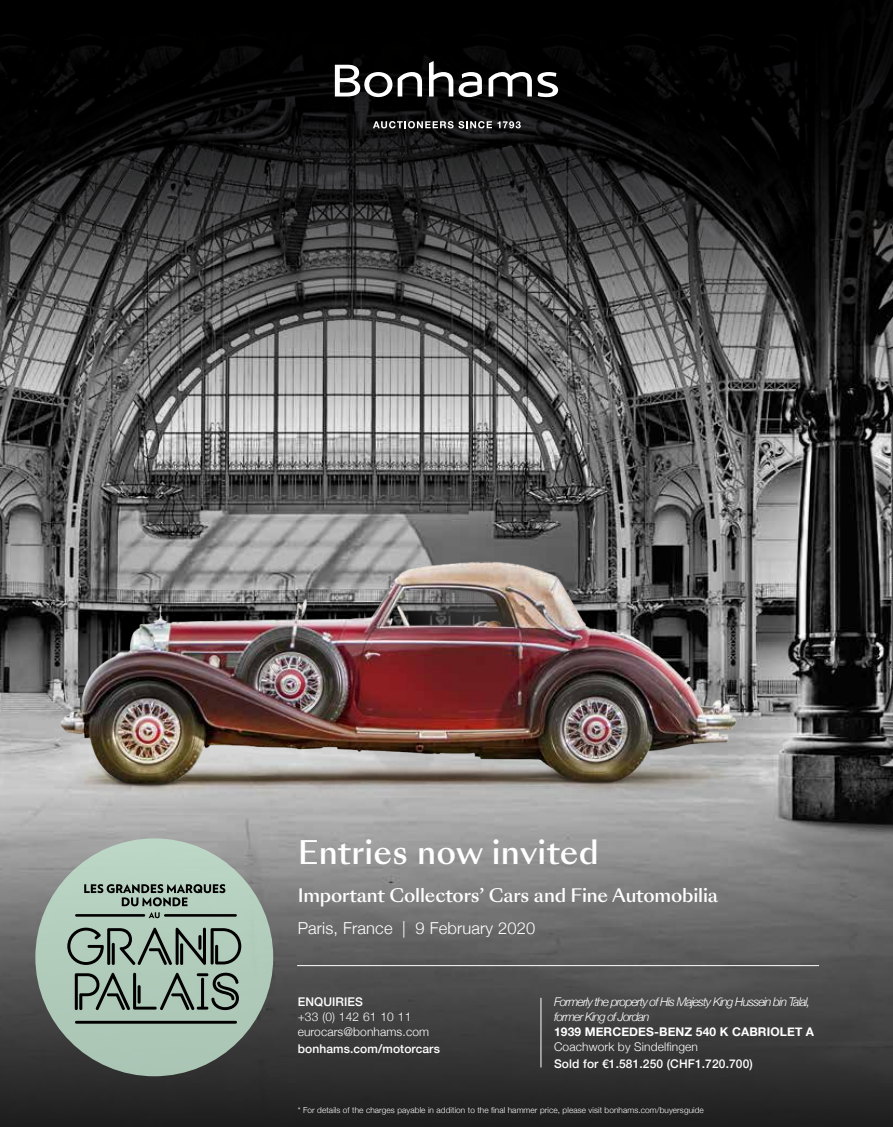
<style>
.page{position:relative;width:893px;height:1127px;background:#fff}
.page>*{position:absolute;margin:0;border:0;box-sizing:border-box;transform-origin:0 0}
.t1{font:500 31.5px "Sang Bleu Sunrise";letter-spacing:.01em;color:#fff}
.t2{font:500 18px "Sang Bleu Sunrise";letter-spacing:-.01em;color:#fff}
.t3{font:300 16.5px "Helvetica Neue";letter-spacing:.01em;color:#fff}
.t4{font:italic 300 12px/15px "Helvetica Neue";letter-spacing:-.07em;color:#fff}
.t5{font:500 12px "Helvetica Neue";letter-spacing:.01em;color:#fff}
.t6{font:300 12px/15px "Helvetica Neue";letter-spacing:.01em;color:#fff}
.t7{font:700 12px "Helvetica Neue";letter-spacing:.01em;color:#fff}
.t8{font:300 8.25px "Helvetica Neue";letter-spacing:.01em;color:#fff}
</style>
<div class="page">
<img style="left:0;top:322px;width:893px;height:805px">
<svg style="left:0;top:0;width:893px;height:322px;background:#1e1e1f"></svg>
<svg style="left:373px;top:121px;width:148px;height:7px"></svg>
<svg style="left:398px;top:72px;width:24px;height:24px"></svg>
<svg style="left:429px;top:61px;width:24px;height:35px"></svg>
<svg style="left:335px;top:65px;width:57px;height:32px"></svg>
<svg style="left:459px;top:72px;width:23px;height:25px"></svg>
<svg style="left:489px;top:72px;width:69px;height:25px"></svg>
<hr style="left:297px;top:965px;width:522px;height:1px;background:#fff">
<hr style="left:541px;top:998px;width:1px;height:69px;background:#fff">
<div style="left:35px;top:838px;width:238px;height:238px;background:#b1ccbb;border-radius:50%"></div>
<hr style="left:76px;top:914px;width:68px;height:2px;background:#000">
<hr style="left:165px;top:914px;width:71px;height:2px;background:#000">
<svg style="left:84px;top:884px;width:141px;height:22px"></svg>
<svg style="left:149px;top:912px;width:11px;height:6px"></svg>
<svg style="left:67px;top:927px;width:174px;height:38px"></svg>
<svg style="left:75px;top:972px;width:164px;height:39px"></svg>
<hr style="left:76px;top:1021px;width:160px;height:2px;background:#000">
<img style="left:4px;top:537px;width:787px;height:301px">
<img style="left:48px;top:537px;width:746px;height:273px">
<h1 class="t1" style="left:298px;top:830px;width:303px">Entries now invited</h1>
<h2 class="t2" style="left:298px;top:882px;width:422px">Important Collectors’ Cars and Fine Automobilia</h2>
<h3 class="t3" style="left:298px;top:914px;width:239px">Paris, France | 9 February 2020</h3>
<h3 class="t5" style="left:298px;top:992px;width:67px">ENQUIRIES</h3>
<h3 class="t6" style="left:298px;top:1008px;width:133px">+33 (0) 142 61 10 11 eurocars@bonhams.com</h3>
<h3 class="t5" style="left:298px;top:1039px;width:144px">bonhams.com/motorcars</h3>
<h3 class="t4" style="left:554px;top:993px;width:258px">Formerly the property of His Majesty King Hussein bin Talal, former King of Jordan</h3>
<h3 class="t7" style="left:554px;top:1022px;width:262px">1939 MERCEDES-BENZ 540 K CABRIOLET A</h3>
<h3 class="t6" style="left:554px;top:1038px;width:145px">Coachwork by Sindelfingen</h3>
<h3 class="t5" style="left:554px;top:1054px;width:200px">Sold for €1.581.250 (CHF1.720.700)</h3>
<p class="t8" style="left:298px;top:1103px;width:408px">* For details of the charges payable in addition to the final hammer price, please visit bonhams.com/buyersguide</p>
</div>
